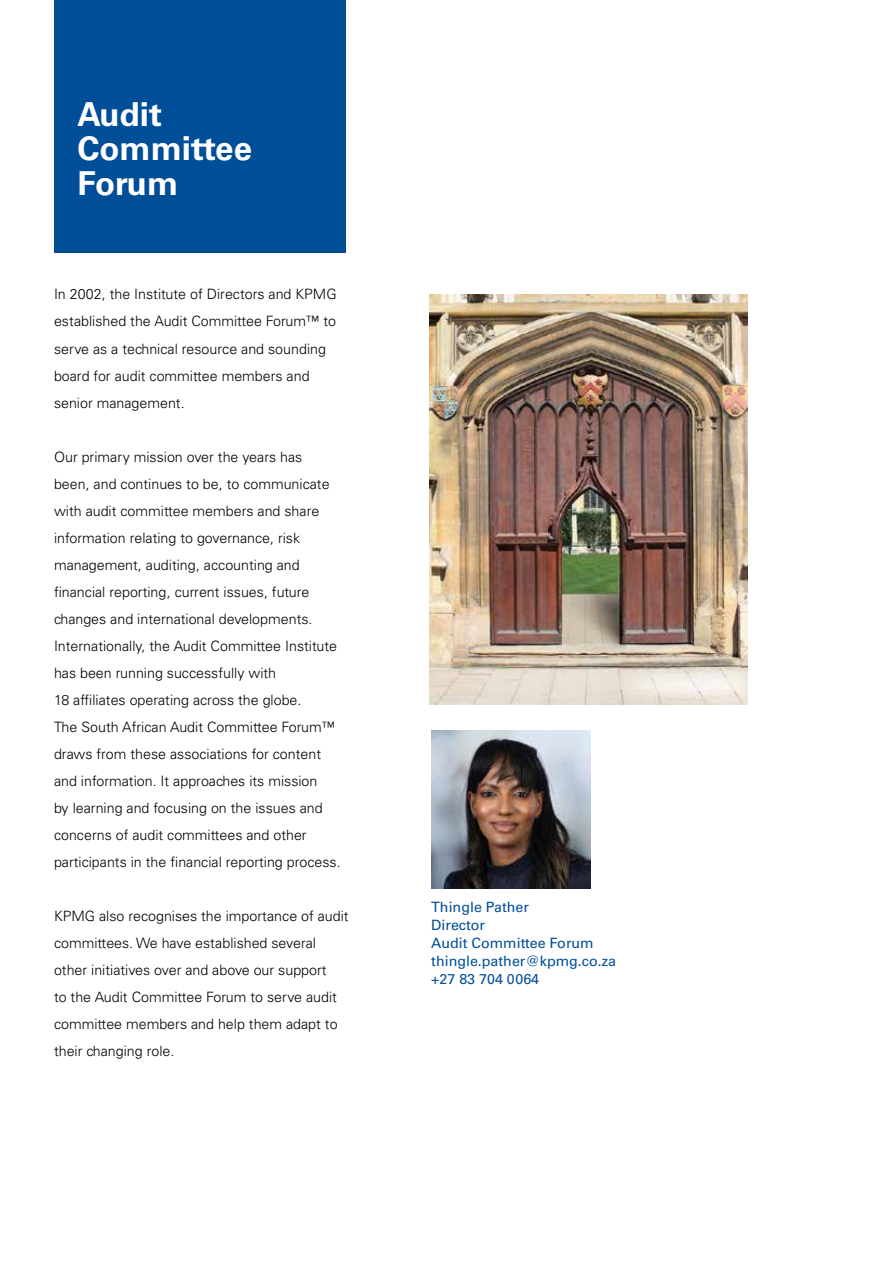
<style>
.page{position:relative;width:893px;height:1263px;background:#fff}
.page>*{position:absolute;margin:0;border:0;box-sizing:border-box;transform-origin:0 0}
.t1{font:700 33px/34.5px "Univers LT Std";color:#fff}
.t2{font:300 14.25px/27px "Univers LT Std";color:#000}
.t3{font:14.25px/18px "Univers LT Std";color:#004e98}
</style>
<div class="page">
<div style="left:54px;top:0;width:291px;height:253px;background:#004e98"></div>
<img style="left:431px;top:730px;width:159px;height:159px">
<img style="left:429px;top:294px;width:319px;height:410px">
<h1 class="t1" style="left:77px;top:97px;width:176px">Audit<br>Committee<br>Forum</h1>
<p class="t2" style="left:54px;top:281px;width:284px">In 2002, the Institute of Directors and KPMG established the Audit Committee Forum™ to serve as a technical resource and sounding board for audit committee members and senior management.</p>
<p class="t2" style="left:54px;top:443px;width:288px">Our primary mission over the years has been, and continues to be, to communicate with audit committee members and share information relating to governance, risk management, auditing, accounting and financial reporting, current issues, future changes and international developments.<br>Internationally, the Audit Committee Institute has been running successfully with<br>18 affiliates operating across the globe.<br>The South African Audit Committee Forum™ draws from these associations for content and information. It approaches its mission<br>by learning and focusing on the issues and concerns of audit committees and other participants in the financial reporting process.</p>
<p class="t2" style="left:54px;top:902px;width:296px">KPMG also recognises the importance of audit committees. We have established several other initiatives over and above our support<br>to the Audit Committee Forum to serve audit committee members and help them adapt to their changing role.</p>
<p class="t3" style="left:431px;top:898px;width:186px">Thingle Pather<br>Director<br>Audit Committee Forum thingle.pather@kpmg.co.za +27 83 704 0064</p>
</div>
